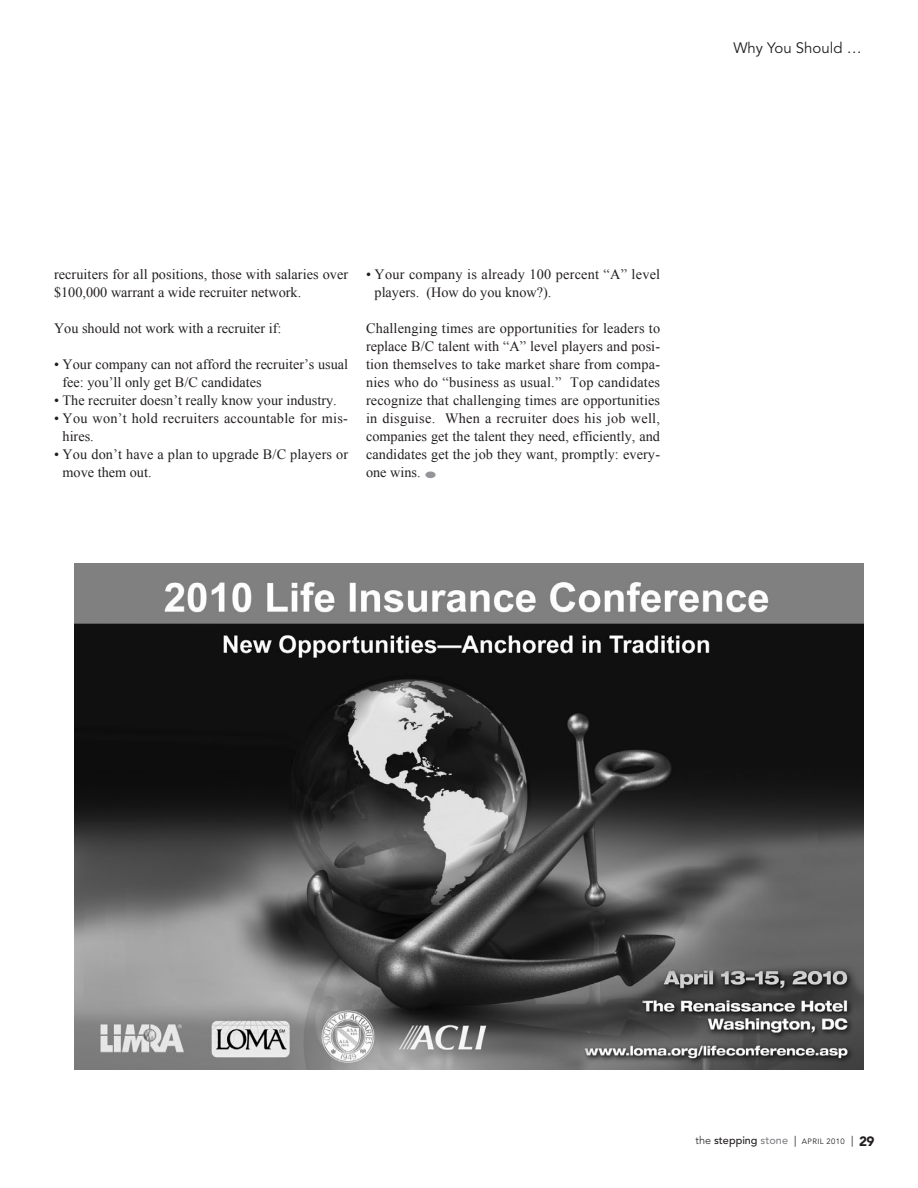
<style>
.page{position:relative;width:918px;height:1188px;background:#fff}
.page>*{position:absolute;margin:0;border:0;box-sizing:border-box;transform-origin:0 0}
.t1{font:15px "Avenir";color:#231f20}
.Body_no_indent{font:14.25px/18.1px "Times New Roman";color:#231f20}
.Body_no_indent-2{font:14.25px/18px "Times New Roman";letter-spacing:.02em;color:#231f20}
.t2{font:7.8px "Avenir";letter-spacing:.05em;color:#231f20}
.s1{color:#939598}
.s2{font-weight:300;font-size:10.8px}
.s3{font-weight:500;font-size:10.8px}
.s4{font-weight:500;font-size:10.8px;color:#808285}
.s5{font-size:10.8px}
.s6{font-weight:900;font-size:13.5px}
</style>
<div class="page">
<img style="left:74px;top:564px;width:790px;height:506px">
<p class="t1" style="left:733px;top:40px;width:130px">Why You Should …</p>
<p class="Body_no_indent" style="left:54px;top:265px;width:296px">recruiters for all positions, those with salaries over $100,000 warrant a wide recruiter network.</p>
<p class="Body_no_indent" style="left:54px;top:318px;width:229px">You should not work with a recruiter if:</p>
<p class="Body_no_indent" style="left:63px;top:355px;width:287px;text-indent:-9px">• Your company can not afford the recruiter’s usual fee: you’ll only get B/C candidates</p>
<p class="Body_no_indent" style="left:54px;top:390px;width:284px">• The recruiter doesn’t really know your industry.</p>
<p class="Body_no_indent-2" style="left:63px;top:409px;width:287px;text-indent:-9px">• You won’t hold recruiters accountable for mis&shy;hires.</p>
<p class="Body_no_indent" style="left:63px;top:445px;width:287px;text-indent:-9px">• You don’t have a plan to upgrade B/C players or move them out.</p>
<p class="Body_no_indent" style="left:375px;top:265px;width:287px;text-indent:-9px">• Your company is already 100 percent “A” level players. (How do you know?).</p>
<p class="Body_no_indent" style="left:366px;top:318px;width:296px;text-align:justify">Challenging times are opportunities for leaders to replace B/C talent with “A” level players and posi&shy;tion themselves to take market share from compa&shy;nies who do “business as usual.” Top candidates recognize that challenging times are opportunities in disguise. When a recruiter does his job well, companies get the talent they need, efficiently, and candidates get the job they want, promptly: every&shy;one wins. <span class="s1">●</span></p>
<p class="t2" style="left:696px;top:1137px;width:180px"><span class="s2">the</span> <span class="s3">stepping</span> <span class="s4">stone</span> <span class="s5">|</span> APRIL 2010 <span class="s5">|</span> <span class="s6">29</span></p>
</div>
